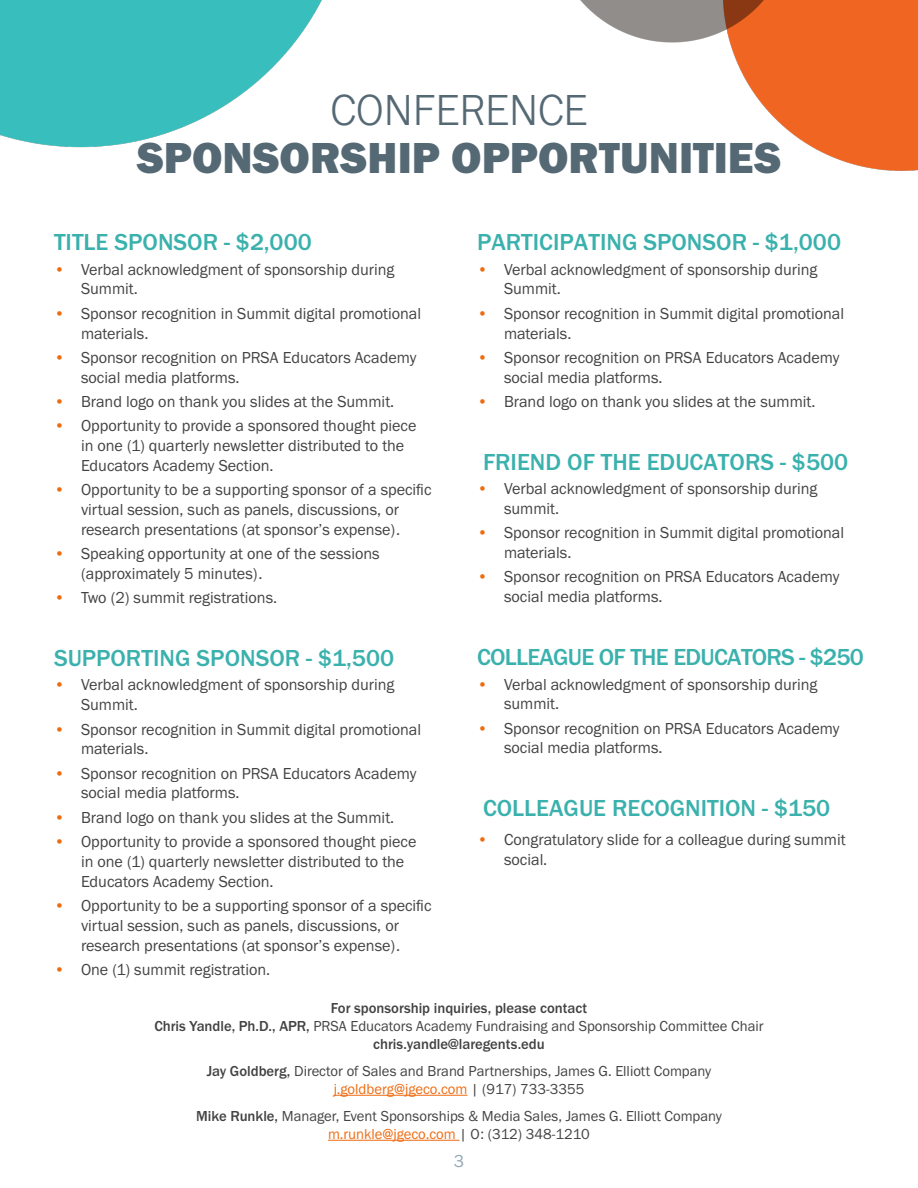
<style>
.page{position:relative;width:918px;height:1188px;background:#fff}
.page>*{position:absolute;margin:0;border:0;box-sizing:border-box;transform-origin:0 0}
.t1{font:45px/48px "Franklin Gothic URW Hea";color:#556975;text-align:center}
.t2{font:500 24px "Franklin Gothic URW";color:#3ab1ad}
.t3{font:500 24px "Franklin Gothic URW";letter-spacing:-.03em;color:#3ab1ad}
.t4{font:18px "Franklin Gothic URW Boo";color:#95a8b6}
.t5{font:16.5px/19.8px "Franklin Gothic URW Boo";color:#434343}
.t6{font:15px/18px "Franklin Gothic URW Boo";color:#434343;text-align:center}
.t7{font:500 15px/18px "Franklin Gothic URW";color:#434343;text-align:center}
.s1{font-family:"Franklin Gothic URW";font-weight:300}
.s2{color:#ef6b11}
.s3{font-family:"Franklin Gothic URW Boo";font-weight:400}
.s4{font-family:"Franklin Gothic URW";font-weight:500}
</style>
<div class="page">
<img style="left:0;top:0;width:918px;height:1140px">
<hr style="left:334px;top:1095px;width:133px;height:1px;background:#ef6b11">
<hr style="left:328px;top:1140px;width:132px;height:1px;background:#ef6b11">
<h2 class="t1" style="left:137px;top:85px;width:646px"><span class="s1">CONFERENCE<br></span>SPONSORSHIP OPPORTUNITIES</h2>
<h3 class="t2" style="left:54px;top:227px;width:259px">TITLE SPONSOR - $2,000</h3>
<p class="t5" style="left:81px;top:259px;width:315px;text-indent:-27px"><span class="s2">•</span> Verbal acknowledgment of sponsorship during<br>Summit.</p>
<p class="t5" style="left:81px;top:303px;width:342px;text-indent:-27px"><span class="s2">•</span> Sponsor recognition in Summit digital promotional materials.</p>
<p class="t5" style="left:81px;top:347px;width:337px;text-indent:-27px"><span class="s2">•</span> Sponsor recognition on PRSA Educators Academy social media platforms.</p>
<p class="t5" style="left:54px;top:391px;width:342px"><span class="s2">•</span> Brand logo on thank you slides at the Summit.</p>
<p class="t5" style="left:81px;top:416px;width:337px;text-indent:-27px"><span class="s2">•</span> Opportunity to provide a sponsored thought piece in one (1) quarterly newsletter distributed to the<br>Educators Academy Section.</p>
<p class="t5" style="left:54px;top:479px;width:379px;text-align:center"><span class="s2">•</span> Opportunity to be a supporting sponsor of a specific virtual session, such as panels, discussions, or research presentations (at sponsor’s expense).</p>
<p class="t5" style="left:81px;top:543px;width:300px;text-indent:-27px"><span class="s2">•</span> Speaking opportunity at one of the sessions (approximately 5 minutes).</p>
<p class="t5" style="left:54px;top:587px;width:225px"><span class="s2">•</span> Two (2) summit registrations.</p>
<h3 class="t2" style="left:54px;top:643px;width:342px">SUPPORTING SPONSOR - $1,500</h3>
<p class="t5" style="left:81px;top:675px;width:315px;text-indent:-27px"><span class="s2">•</span> Verbal acknowledgment of sponsorship during<br>Summit.</p>
<p class="t5" style="left:81px;top:719px;width:342px;text-indent:-27px"><span class="s2">•</span> Sponsor recognition in Summit digital promotional materials.</p>
<p class="t5" style="left:81px;top:763px;width:337px;text-indent:-27px"><span class="s2">•</span> Sponsor recognition on PRSA Educators Academy social media platforms.</p>
<p class="t5" style="left:54px;top:807px;width:342px"><span class="s2">•</span> Brand logo on thank you slides at the Summit.</p>
<p class="t5" style="left:81px;top:831px;width:337px;text-indent:-27px"><span class="s2">•</span> Opportunity to provide a sponsored thought piece in one (1) quarterly newsletter distributed to the<br>Educators Academy Section.</p>
<p class="t5" style="left:54px;top:895px;width:379px;text-align:center"><span class="s2">•</span> Opportunity to be a supporting sponsor of a specific virtual session, such as panels, discussions, or research presentations (at sponsor’s expense).</p>
<p class="t5" style="left:54px;top:959px;width:218px"><span class="s2">•</span> One (1) summit registration.</p>
<h3 class="t2" style="left:477px;top:227px;width:366px">PARTICIPATING SPONSOR - $1,000</h3>
<p class="t5" style="left:504px;top:259px;width:315px;text-indent:-27px"><span class="s2">•</span> Verbal acknowledgment of sponsorship during<br>Summit.</p>
<p class="t5" style="left:504px;top:303px;width:342px;text-indent:-27px"><span class="s2">•</span> Sponsor recognition in Summit digital promotional materials.</p>
<p class="t5" style="left:504px;top:347px;width:337px;text-indent:-27px"><span class="s2">•</span> Sponsor recognition on PRSA Educators Academy social media platforms.</p>
<p class="t5" style="left:477px;top:391px;width:340px"><span class="s2">•</span> Brand logo on thank you slides at the summit.</p>
<h3 class="t2" style="left:483px;top:447px;width:367px">FRIEND OF THE EDUCATORS - $500</h3>
<p class="t5" style="left:504px;top:479px;width:315px;text-indent:-27px"><span class="s2">•</span> Verbal acknowledgment of sponsorship during summit.</p>
<p class="t5" style="left:504px;top:523px;width:342px;text-indent:-27px"><span class="s2">•</span> Sponsor recognition in Summit digital promotional materials.</p>
<p class="t5" style="left:504px;top:567px;width:337px;text-indent:-27px"><span class="s2">•</span> Sponsor recognition on PRSA Educators Academy social media platforms.</p>
<h3 class="t3" style="left:477px;top:642px;width:389px">COLLEAGUE OF THE EDUCATORS - $250</h3>
<p class="t5" style="left:504px;top:674px;width:315px;text-indent:-27px"><span class="s2">•</span> Verbal acknowledgment of sponsorship during summit.</p>
<p class="t5" style="left:504px;top:718px;width:337px;text-indent:-27px"><span class="s2">•</span> Sponsor recognition on PRSA Educators Academy social media platforms.</p>
<h3 class="t2" style="left:483px;top:794px;width:349px">COLLEAGUE RECOGNITION - $150</h3>
<p class="t5" style="left:504px;top:830px;width:343px;text-indent:-27px"><span class="s2">•</span> Congratulatory slide for a colleague during summit social.</p>
<p class="t7" style="left:154px;top:998px;width:611px">For sponsorship inquiries, please contact<br>Chris Yandle, Ph.D., APR, <span class="s3">PRSA Educators Academy Fundraising and Sponsorship Committee Chair </span>chris.yandle@laregents.edu</p>
<p class="t6" style="left:207px;top:1061px;width:506px"><span class="s4">Jay Goldberg,</span> Director of Sales and Brand Partnerships, James G. Elliott Company <span class="s2">j.goldberg@jgeco.com</span> | (917) 733-3355</p>
<p class="t6" style="left:196px;top:1106px;width:527px"><span class="s4">Mike Runkle,</span> Manager, Event Sponsorships &amp; Media Sales, James G. Elliott Company <span class="s2">m.runkle@jgeco.com</span> | O: (312) 348-1210</p>
<p class="t4" style="left:454px;top:1150px;width:12px">3</p>
</div>
